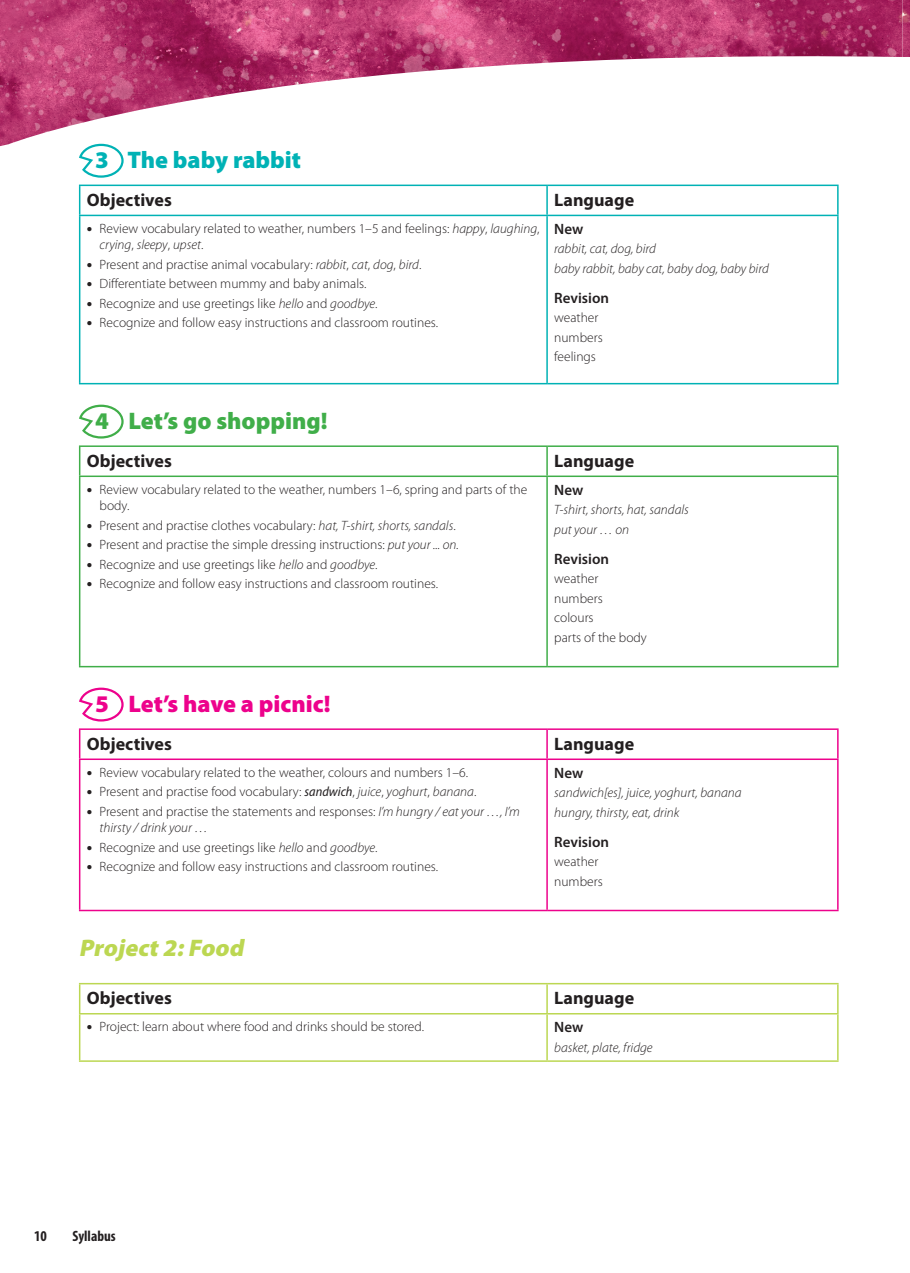
<style>
.page{position:relative;width:910px;height:1273px;background:#fff}
.page>*{position:absolute;margin:0;border:0;box-sizing:border-box;transform-origin:0 0}
.t1{font:900 24px "Myriad Pro";color:#ed028c}
.t2{font:900 24px "Myriad Pro";color:#40ae49}
.t3{font:900 24px "Myriad Pro";color:#00b2b5}
.t4{font:italic 900 24px "Myriad Pro";color:#bcd752}
.t5{font:700 18px "Myriad Pro";color:#231f20}
.t6{font:600 15px "Myriad Pro";color:#231f20}
.t7{font:700 condensed 15px "Myriad Pro";color:#231f20}
.t8{font:300 13.5px/19.5px "Myriad Pro";color:#231f20}
.t9{font:italic 300 13.5px/19.5px "Myriad Pro";color:#231f20}
.s1{font-weight:900;font-size:15px}
.s2{font-style:italic}
.s3{font-weight:400;font-style:italic;font-stretch:semi-condensed}
</style>
<div class="page">
<img style="left:0;top:0;width:905px;height:146px">
<img style="left:905px;top:0;width:4px;height:57px">
<svg style="left:77px;top:143px;width:48px;height:35px"></svg>
<svg style="left:80px;top:186px;width:756px;height:197px"></svg>
<svg style="left:79px;top:186px;width:1px;height:29px"></svg>
<hr style="left:79px;top:185px;width:468px;height:1px;background:#00b2b5">
<hr style="left:547px;top:185px;width:291px;height:1px;background:#00b2b5">
<svg style="left:546px;top:186px;width:1px;height:29px"></svg>
<hr style="left:836px;top:186px;width:2px;height:29px;background:#00b2b5">
<hr style="left:79px;top:216px;width:1px;height:167px;background:#00b2b5">
<hr style="left:79px;top:215px;width:468px;height:1px;background:#00b2b5">
<hr style="left:79px;top:383px;width:468px;height:1px;background:#00b2b5">
<hr style="left:546px;top:216px;width:1px;height:167px;background:#00b2b5">
<hr style="left:547px;top:215px;width:291px;height:1px;background:#00b2b5">
<hr style="left:836px;top:216px;width:2px;height:167px;background:#00b2b5">
<hr style="left:547px;top:383px;width:291px;height:1px;background:#00b2b5">
<svg style="left:79px;top:404px;width:45px;height:35px"></svg>
<svg style="left:80px;top:447px;width:756px;height:219px"></svg>
<svg style="left:79px;top:447px;width:1px;height:28px"></svg>
<hr style="left:79px;top:445px;width:468px;height:2px;background:#40ae49">
<hr style="left:547px;top:445px;width:291px;height:2px;background:#40ae49">
<svg style="left:546px;top:447px;width:1px;height:28px"></svg>
<hr style="left:836px;top:447px;width:2px;height:28px;background:#40ae49">
<hr style="left:79px;top:477px;width:1px;height:189px;background:#40ae49">
<hr style="left:79px;top:475px;width:468px;height:2px;background:#40ae49">
<hr style="left:79px;top:666px;width:468px;height:1px;background:#40ae49">
<hr style="left:546px;top:477px;width:1px;height:189px;background:#40ae49">
<hr style="left:547px;top:475px;width:291px;height:2px;background:#40ae49">
<hr style="left:836px;top:477px;width:2px;height:189px;background:#40ae49">
<hr style="left:547px;top:666px;width:291px;height:1px;background:#40ae49">
<svg style="left:79px;top:687px;width:45px;height:35px"></svg>
<svg style="left:79px;top:730px;width:1px;height:28px"></svg>
<hr style="left:79px;top:728px;width:468px;height:2px;background:#ed028c">
<hr style="left:547px;top:728px;width:291px;height:2px;background:#ed028c">
<svg style="left:546px;top:730px;width:1px;height:28px"></svg>
<hr style="left:836px;top:730px;width:2px;height:28px;background:#ed028c">
<hr style="left:79px;top:760px;width:1px;height:149px;background:#ed028c">
<hr style="left:79px;top:758px;width:468px;height:2px;background:#ed028c">
<hr style="left:79px;top:909px;width:468px;height:2px;background:#ed028c">
<hr style="left:546px;top:760px;width:1px;height:149px;background:#ed028c">
<hr style="left:547px;top:758px;width:291px;height:2px;background:#ed028c">
<hr style="left:836px;top:760px;width:2px;height:149px;background:#ed028c">
<hr style="left:547px;top:909px;width:291px;height:2px;background:#ed028c">
<svg style="left:80px;top:984px;width:756px;height:76px"></svg>
<hr style="left:79px;top:983px;width:468px;height:1px;background:#bcd752">
<svg style="left:79px;top:984px;width:1px;height:29px"></svg>
<hr style="left:547px;top:983px;width:291px;height:1px;background:#bcd752">
<svg style="left:546px;top:984px;width:1px;height:29px"></svg>
<hr style="left:836px;top:984px;width:2px;height:29px;background:#bcd752">
<hr style="left:79px;top:1013px;width:468px;height:1px;background:#bcd752">
<hr style="left:79px;top:1014px;width:1px;height:46px;background:#bcd752">
<hr style="left:547px;top:1013px;width:291px;height:1px;background:#bcd752">
<hr style="left:546px;top:1014px;width:1px;height:46px;background:#bcd752">
<hr style="left:836px;top:1014px;width:2px;height:46px;background:#bcd752">
<hr style="left:79px;top:1060px;width:468px;height:2px;background:#bcd752">
<hr style="left:547px;top:1060px;width:291px;height:2px;background:#bcd752">
<h1 class="t3" style="left:95px;top:144px;width:207px">3 The baby rabbit</h1>
<h2 class="t5" style="left:87px;top:188px;width:86px">Objectives</h2>
<h2 class="t5" style="left:554px;top:188px;width:81px">Language</h2>
<p class="t8" style="left:99px;top:220px;width:441px;line-height:16.5px;text-indent:-13px"><span class="s1">•</span> Review vocabulary related to weather, numbers 1–5 and feelings: <span class="s2">happy</span>, <span class="s2">laughing</span>, <span class="s2">crying</span>, <span class="s2">sleepy</span>, <span class="s2">upset</span>.</p>
<p class="t8" style="left:87px;top:255px;width:336px"><span class="s1">•</span> Present and practise animal vocabulary: <span class="s2">rabbit</span>, <span class="s2">cat</span>, <span class="s2">dog</span>, <span class="s2">bird</span>.</p>
<p class="t8" style="left:87px;top:274px;width:281px"><span class="s1">•</span> Differentiate between mummy and baby animals.</p>
<p class="t8" style="left:87px;top:294px;width:292px"><span class="s1">•</span> Recognize and use greetings like <span class="s2">hello</span> and <span class="s2">goodbye</span>.</p>
<p class="t8" style="left:87px;top:313px;width:352px"><span class="s1">•</span> Recognize and follow easy instructions and classroom routines.</p>
<p class="t6" style="left:554px;top:219px;width:31px">New</p>
<p class="t9" style="left:554px;top:239px;width:216px">rabbit, cat, dog, bird<br>baby rabbit, baby cat, baby dog, baby bird</p>
<p class="t6" style="left:554px;top:288px;width:56px">Revision</p>
<p class="t8" style="left:554px;top:308px;width:50px">weather numbers feelings</p>
<h1 class="t2" style="left:95px;top:405px;width:234px">4 Let’s go shopping!</h1>
<h2 class="t5" style="left:87px;top:449px;width:86px">Objectives</h2>
<h2 class="t5" style="left:554px;top:449px;width:81px">Language</h2>
<p class="t8" style="left:99px;top:481px;width:429px;line-height:16.5px;text-indent:-13px"><span class="s1">•</span> Review vocabulary related to the weather, numbers 1–6, spring and parts of the body.</p>
<p class="t8" style="left:87px;top:515px;width:370px"><span class="s1">•</span> Present and practise clothes vocabulary: <span class="s2">hat, T-shirt, shorts, sandals</span>.</p>
<p class="t8" style="left:87px;top:535px;width:373px"><span class="s1">•</span> Present and practise the simple dressing instructions: <span class="s2">put your ... on.</span></p>
<p class="t8" style="left:87px;top:554px;width:292px"><span class="s1">•</span> Recognize and use greetings like <span class="s2">hello</span> and <span class="s2">goodbye</span>.</p>
<p class="t8" style="left:87px;top:574px;width:352px"><span class="s1">•</span> Recognize and follow easy instructions and classroom routines.</p>
<p class="t6" style="left:554px;top:480px;width:31px">New</p>
<p class="t9" style="left:554px;top:500px;width:136px">T-shirt, shorts, hat, sandals put your … on</p>
<p class="t6" style="left:554px;top:549px;width:56px">Revision</p>
<p class="t8" style="left:554px;top:569px;width:94px">weather numbers<br>colours<br>parts of the body</p>
<h1 class="t1" style="left:95px;top:687px;width:237px">5 Let’s have a picnic!</h1>
<h2 class="t5" style="left:87px;top:732px;width:86px">Objectives</h2>
<h2 class="t5" style="left:554px;top:732px;width:81px">Language</h2>
<p class="t8" style="left:87px;top:762px;width:382px"><span class="s1">•</span> Review vocabulary related to the weather, colours and numbers 1–6.</p>
<p class="t8" style="left:87px;top:782px;width:391px"><span class="s1">•</span> Present and practise food vocabulary: <span class="s3">sandwich</span>, <span class="s2">juice</span>, <span class="s2">yoghurt</span>, <span class="s2">banana</span>.</p>
<p class="t8" style="left:99px;top:803px;width:422px;line-height:16.5px;text-indent:-13px"><span class="s1">•</span> Present and practise the statements and responses: <span class="s2">I’m hungry / eat your …, I’m thirsty / drink your …</span></p>
<p class="t8" style="left:87px;top:837px;width:292px"><span class="s1">•</span> Recognize and use greetings like <span class="s2">hello</span> and <span class="s2">goodbye</span>.</p>
<p class="t8" style="left:87px;top:857px;width:352px"><span class="s1">•</span> Recognize and follow easy instructions and classroom routines.</p>
<p class="t6" style="left:554px;top:763px;width:31px">New</p>
<p class="t9" style="left:554px;top:783px;width:189px">sandwich[es], juice, yoghurt, banana hungry, thirsty, eat, drink</p>
<p class="t6" style="left:554px;top:832px;width:56px">Revision</p>
<p class="t8" style="left:554px;top:852px;width:50px">weather numbers</p>
<h1 class="t4" style="left:79px;top:931px;width:171px">Project2:Food</h1>
<h2 class="t5" style="left:87px;top:986px;width:86px">Objectives</h2>
<h2 class="t5" style="left:554px;top:986px;width:81px">Language</h2>
<p class="t8" style="left:87px;top:1017px;width:338px"><span class="s1">•</span> Project: learn about where food and drinks should be stored.</p>
<p class="t6" style="left:554px;top:1017px;width:31px">New</p>
<p class="t9" style="left:554px;top:1038px;width:100px">basket, plate, fridge</p>
<p class="t7" style="left:34px;top:1226px;width:14px">10</p>
<p class="t7" style="left:72px;top:1226px;width:45px">Syllabus</p>
</div>
